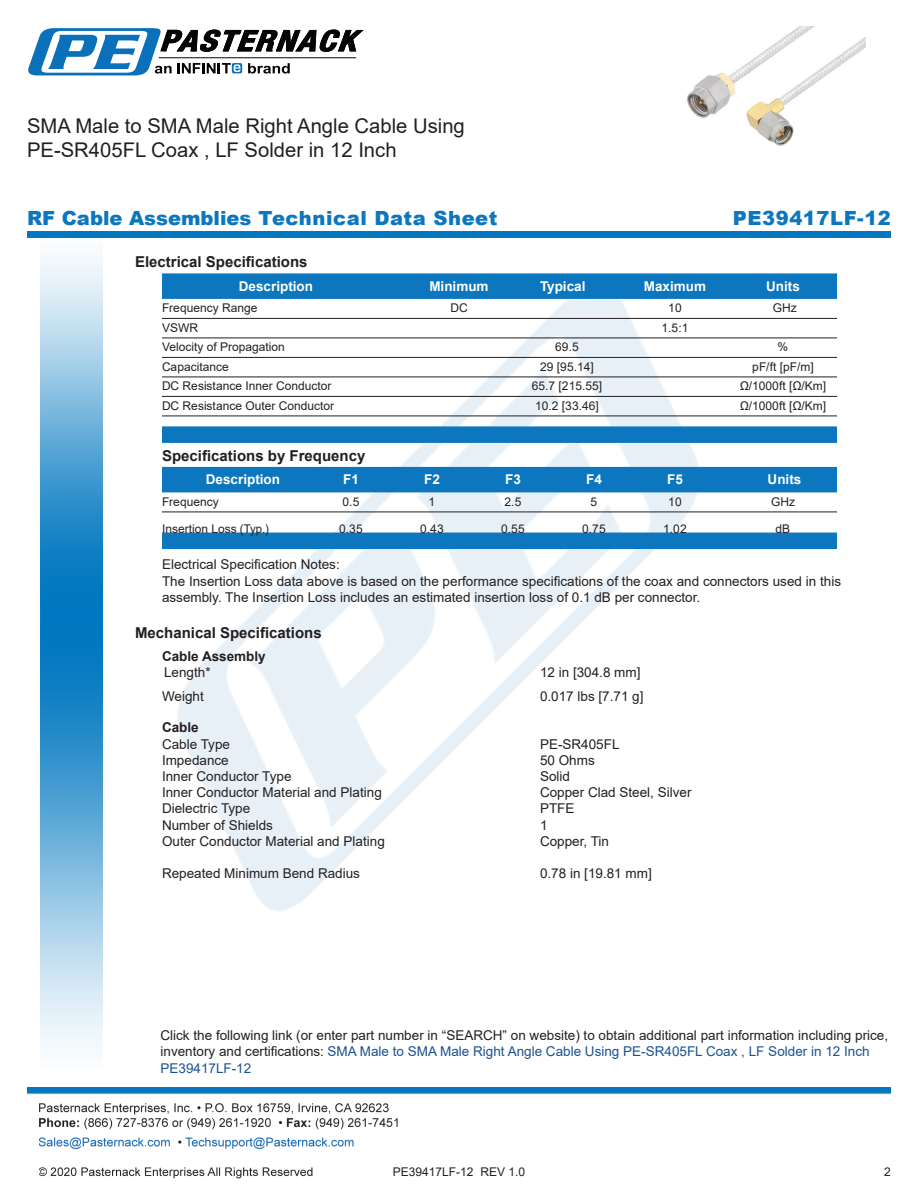
<style>
.page{position:relative;width:918px;height:1188px;background:#fff}
.page>*{position:absolute;margin:0;border:0;box-sizing:border-box;transform-origin:0 0}
.Web_Description_Para{font:20.25px/24.3px "Arial";color:#231f20}
.t1{font:900 19.5px "Arial";letter-spacing:.01em;color:#0c77be}
.t2{font:900 19.5px "Arial";letter-spacing:.03em;color:#0c77be}
.Head1{font:700 15px "Arial";color:#231f20}
.Table_Footer_Frequen{font:700 15px "Arial";color:#231f20}
.Specs_Para{font:13.5px/16.2px "Arial";color:#231f20}
.Description_and_PN_L{font:13.5px/16.2px "Arial";color:#231f20}
.Table-Header{font:700 13.5px "Arial";color:#fff}
.Table_Header_Frequen{font:700 13.5px "Arial";color:#fff}
.Head3{font:700 13.5px "Arial";color:#231f20}
.Table-Body{font:12px "Arial";color:#231f20}
.Table_Body_Frequency{font:12px "Arial";color:#231f20}
.s1{color:#1a5392}
</style>
<div class="page">
<img style="left:39px;top:1103px;width:359px;height:76px">
<img style="left:102px;top:255px;width:719px;height:715px">
<img style="left:27px;top:1088px;width:864px;height:7px">
<img style="left:40px;top:237px;width:62px;height:811px">
<div style="left:27px;top:231px;width:864px;height:6px;background:#0177c0"></div>
<svg style="left:28px;top:28px;width:336px;height:47px"></svg>
<div style="left:162px;top:273px;width:675px;height:26px;background:#0c77be"></div>
<hr style="left:162px;top:318px;width:675px;height:1px;background:#231f20">
<hr style="left:162px;top:338px;width:675px;height:1px;background:#231f20">
<hr style="left:162px;top:357px;width:675px;height:1px;background:#231f20">
<hr style="left:162px;top:377px;width:675px;height:1px;background:#231f20">
<hr style="left:162px;top:396px;width:675px;height:1px;background:#231f20">
<hr style="left:162px;top:416px;width:675px;height:1px;background:#231f20">
<div style="left:162px;top:426px;width:675px;height:17px;background:#0c77be"></div>
<div style="left:162px;top:467px;width:675px;height:25px;background:#0c77be"></div>
<hr style="left:162px;top:512px;width:675px;height:1px;background:#231f20">
<div style="left:162px;top:533px;width:675px;height:16px;background:#0c77be"></div>
<img style="left:687px;top:27px;width:179px;height:119px">
<h1 class="Web_Description_Para" style="left:27px;top:114px;width:439px">SMA Male to SMA Male Right Angle Cable Using<br>PE-SR405FL Coax , LF Solder in 12 Inch</h1>
<p class="t1" style="left:27px;top:204px;width:472px">RF Cable Assemblies Technical Data Sheet</p>
<p class="t2" style="left:733px;top:204px;width:160px">PE39417LF-12</p>
<p class="Head1" style="left:135px;top:252px;width:174px">Electrical Specifications</p>
<p class="Table-Header" style="left:239px;top:276px;width:76px">Description</p>
<p class="Table-Header" style="left:429px;top:276px;width:61px">Minimum</p>
<p class="Table-Header" style="left:540px;top:276px;width:47px">Typical</p>
<p class="Table-Header" style="left:644px;top:276px;width:64px">Maximum</p>
<p class="Table-Header" style="left:766px;top:276px;width:35px">Units</p>
<p class="Table-Body" style="left:162px;top:300px;width:97px">Frequency Range</p>
<p class="Table-Body" style="left:450px;top:300px;width:19px">DC</p>
<p class="Table-Body" style="left:668px;top:300px;width:15px">10</p>
<p class="Table-Body" style="left:773px;top:300px;width:25px">GHz</p>
<p class="Table-Body" style="left:162px;top:319px;width:37px">VSWR</p>
<p class="Table-Body" style="left:662px;top:319px;width:28px">1.5:1</p>
<p class="Table-Body" style="left:162px;top:339px;width:124px">Velocity of Propagation</p>
<p class="Table-Body" style="left:555px;top:339px;width:25px">69.5</p>
<p class="Table-Body" style="left:778px;top:339px;width:12px">%</p>
<p class="Table-Body" style="left:162px;top:358px;width:68px">Capacitance</p>
<p class="Table-Body" style="left:540px;top:358px;width:55px">29 [95.14]</p>
<p class="Table-Body" style="left:752px;top:358px;width:63px">pF/ft [pF/m]</p>
<p class="Table-Body" style="left:162px;top:378px;width:171px">DC Resistance Inner Conductor</p>
<p class="Table-Body" style="left:532px;top:378px;width:72px">65.7 [215.55]</p>
<p class="Table-Body" style="left:740px;top:378px;width:88px">Ω/1000ft [Ω/Km]</p>
<p class="Table-Body" style="left:162px;top:397px;width:174px">DC Resistance Outer Conductor</p>
<p class="Table-Body" style="left:535px;top:397px;width:65px">10.2 [33.46]</p>
<p class="Table-Body" style="left:740px;top:397px;width:88px">Ω/1000ft [Ω/Km]</p>
<p class="Table_Footer_Frequen" style="left:162px;top:445px;width:205px">Specifications by Frequency</p>
<p class="Table_Header_Frequen" style="left:206px;top:470px;width:76px">Description</p>
<p class="Table_Header_Frequen" style="left:343px;top:470px;width:17px">F1</p>
<p class="Table_Header_Frequen" style="left:424px;top:470px;width:17px">F2</p>
<p class="Table_Header_Frequen" style="left:505px;top:470px;width:17px">F3</p>
<p class="Table_Header_Frequen" style="left:586px;top:470px;width:17px">F4</p>
<p class="Table_Header_Frequen" style="left:667px;top:470px;width:17px">F5</p>
<p class="Table_Header_Frequen" style="left:768px;top:470px;width:35px">Units</p>
<p class="Table_Body_Frequency" style="left:162px;top:493px;width:58px">Frequency</p>
<p class="Table_Body_Frequency" style="left:343px;top:493px;width:18px">0.5</p>
<p class="Table_Body_Frequency" style="left:429px;top:493px;width:8px">1</p>
<p class="Table_Body_Frequency" style="left:505px;top:493px;width:18px">2.5</p>
<p class="Table_Body_Frequency" style="left:591px;top:493px;width:8px">5</p>
<p class="Table_Body_Frequency" style="left:668px;top:493px;width:15px">10</p>
<p class="Table_Body_Frequency" style="left:771px;top:493px;width:25px">GHz</p>
<p class="Table_Body_Frequency" style="left:162px;top:520px;width:109px">Insertion Loss (Typ.)</p>
<p class="Table_Body_Frequency" style="left:339px;top:520px;width:25px">0.35</p>
<p class="Table_Body_Frequency" style="left:420px;top:520px;width:25px">0.43</p>
<p class="Table_Body_Frequency" style="left:501px;top:520px;width:25px">0.55</p>
<p class="Table_Body_Frequency" style="left:582px;top:520px;width:25px">0.75</p>
<p class="Table_Body_Frequency" style="left:663px;top:520px;width:25px">1.02</p>
<p class="Table_Body_Frequency" style="left:776px;top:520px;width:16px">dB</p>
<p class="Specs_Para" style="left:162px;top:556px;width:179px">Electrical Specification Notes:</p>
<p class="Specs_Para" style="left:162px;top:573px;width:681px">The Insertion Loss data above is based on the performance specifications of the coax and connectors used in this assembly. The Insertion Loss includes an estimated insertion loss of 0.1 dB per connector.</p>
<p class="Head1" style="left:135px;top:622px;width:188px">Mechanical Specifications</p>
<p class="Head3" style="left:162px;top:646px;width:105px">Cable Assembly</p>
<p class="Specs_Para" style="left:164px;top:664px;width:48px">Length*</p>
<p class="Specs_Para" style="left:540px;top:664px;width:102px">12 in [304.8 mm]</p>
<p class="Specs_Para" style="left:162px;top:688px;width:43px">Weight</p>
<p class="Specs_Para" style="left:540px;top:688px;width:105px">0.017 lbs [7.71 g]</p>
<p class="Head3" style="left:162px;top:718px;width:38px">Cable</p>
<p class="Specs_Para" style="left:162px;top:736px;width:70px">Cable Type</p>
<p class="Specs_Para" style="left:540px;top:736px;width:81px">PE-SR405FL</p>
<p class="Specs_Para" style="left:162px;top:752px;width:68px">Impedance</p>
<p class="Specs_Para" style="left:540px;top:752px;width:56px">50 Ohms</p>
<p class="Specs_Para" style="left:162px;top:768px;width:131px">Inner Conductor Type</p>
<p class="Specs_Para" style="left:540px;top:768px;width:32px">Solid</p>
<p class="Specs_Para" style="left:162px;top:784px;width:221px">Inner Conductor Material and Plating</p>
<p class="Specs_Para" style="left:540px;top:784px;width:153px">Copper Clad Steel, Silver</p>
<p class="Specs_Para" style="left:162px;top:800px;width:90px">Dielectric Type</p>
<p class="Specs_Para" style="left:540px;top:800px;width:36px">PTFE</p>
<p class="Specs_Para" style="left:162px;top:817px;width:113px">Number of Shields</p>
<p class="Specs_Para" style="left:540px;top:817px;width:9px">1</p>
<p class="Specs_Para" style="left:162px;top:833px;width:224px">Outer Conductor Material and Plating</p>
<p class="Specs_Para" style="left:540px;top:833px;width:71px">Copper, Tin</p>
<p class="Specs_Para" style="left:162px;top:865px;width:200px">Repeated Minimum Bend Radius</p>
<p class="Specs_Para" style="left:540px;top:865px;width:113px">0.78 in [19.81 mm]</p>
<p class="Description_and_PN_L" style="left:160px;top:1027px;width:729px">Click the following link (or enter part number in “SEARCH” on website) to obtain additional part information including price, inventory and certifications: <span class="s1">SMA Male to SMA Male Right Angle Cable Using PE-SR405FL Coax , LF Solder in 12 Inch<br>PE39417LF-12</span></p>
<p class="Table-Body" style="left:393px;top:1163px;width:134px">PE39417LF-12 REV 1.0</p>
<p class="Table-Body" style="left:884px;top:1164px;width:8px">2</p>
</div>
